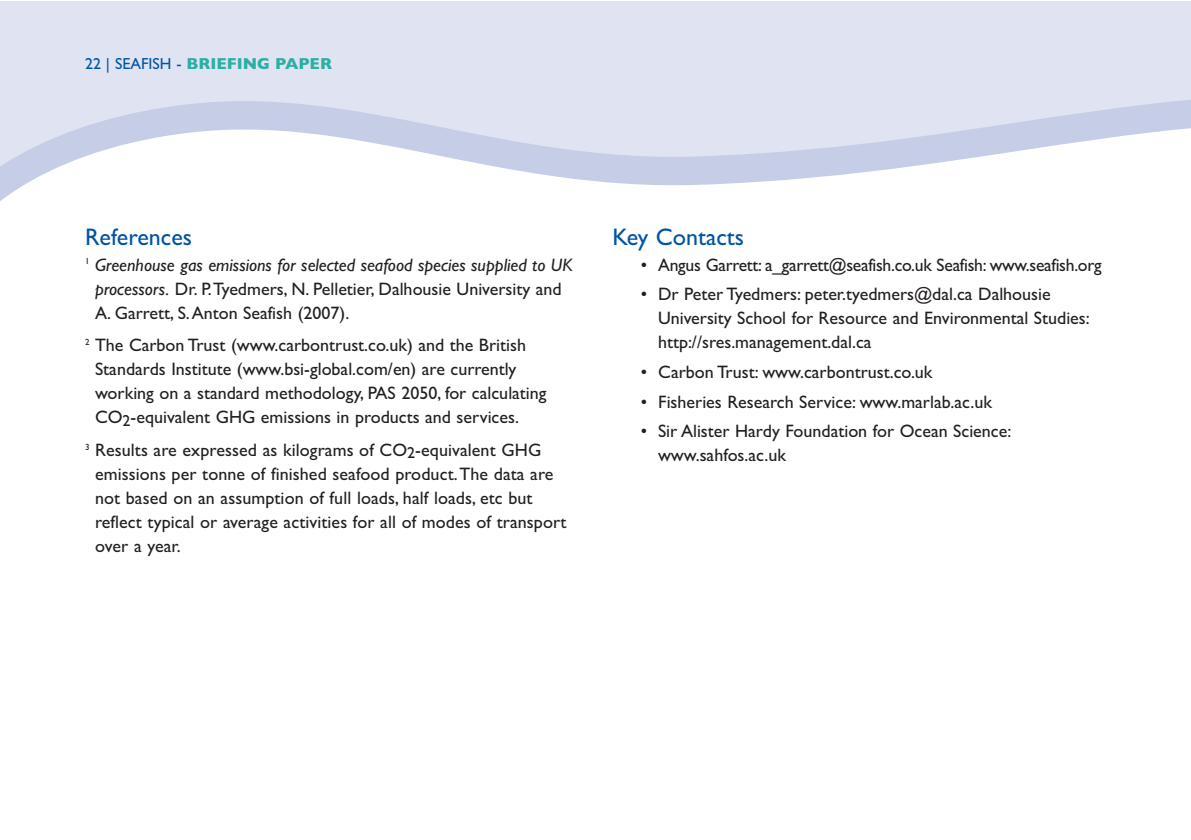
<style>
.page{position:relative;width:1191px;height:840px;background:#fff}
.page>*{position:absolute;margin:0;border:0;box-sizing:border-box;transform-origin:0 0}
.t1{font:24px "Gill Sans";color:#0054a4}
.t2{font:18px/24px "Gill Sans";color:#231f20}
.t3{font:700 16px "Gill Sans";color:#2bafa4}
.s1{font-weight:400;color:#0054a4}
.s2{font-style:italic}
</style>
<div class="page">
<svg style="left:0;top:1px;width:1190px;height:200px"></svg>
<p class="t3" style="left:85px;top:58px;width:248px"><span class="s1">22 | SEAFISH -</span> BRIEFING PAPER</p>
<h1 class="t1" style="left:85px;top:228px;width:109px">References</h1>
<p class="t2" style="left:95px;top:254px;width:479px;text-indent:-10px"><sup>1</sup> <span class="s2">Greenhouse gas emissions for selected seafood species supplied to UK processors.</span> Dr. P.Tyedmers, N. Pelletier, Dalhousie University and<br>A. Garrett, S.Anton Seafish (2007).</p>
<p class="t2" style="left:95px;top:335px;width:453px;text-indent:-10px"><sup>2</sup> The Carbon Trust (www.carbontrust.co.uk) and the British Standards Institute (www.bsi-global.com/en) are currently working on a standard methodology, PAS 2050, for calculating CO<sub>2</sub>-equivalent GHG emissions in products and services.</p>
<p class="t2" style="left:95px;top:439px;width:473px;text-indent:-10px"><sup>3</sup> Results are expressed as kilograms of CO<sub>2</sub>-equivalent GHG emissions per tonne of finished seafood product.The data are not based on an assumption of full loads, half loads, etc but reflect typical or average activities for all of modes of transport over a year.</p>
<h1 class="t1" style="left:612px;top:228px;width:133px">Key Contacts</h1>
<p class="t2" style="left:641px;top:254px;width:462px">• Angus Garrett: a_garrett@seafish.co.uk Seafish: www.seafish.org</p>
<p class="t2" style="left:658px;top:284px;width:433px;text-indent:-17px">• Dr Peter Tyedmers: peter.tyedmers@dal.ca Dalhousie<br>University School for Resource and Environmental Studies: http://sres.management.dal.ca</p>
<p class="t2" style="left:641px;top:362px;width:293px">• Carbon Trust: www.carbontrust.co.uk</p>
<p class="t2" style="left:641px;top:391px;width:353px">• Fisheries Research Service: www.marlab.ac.uk</p>
<p class="t2" style="left:658px;top:421px;width:355px;text-indent:-17px">• Sir Alister Hardy Foundation for Ocean Science: www.sahfos.ac.uk</p>
</div>
